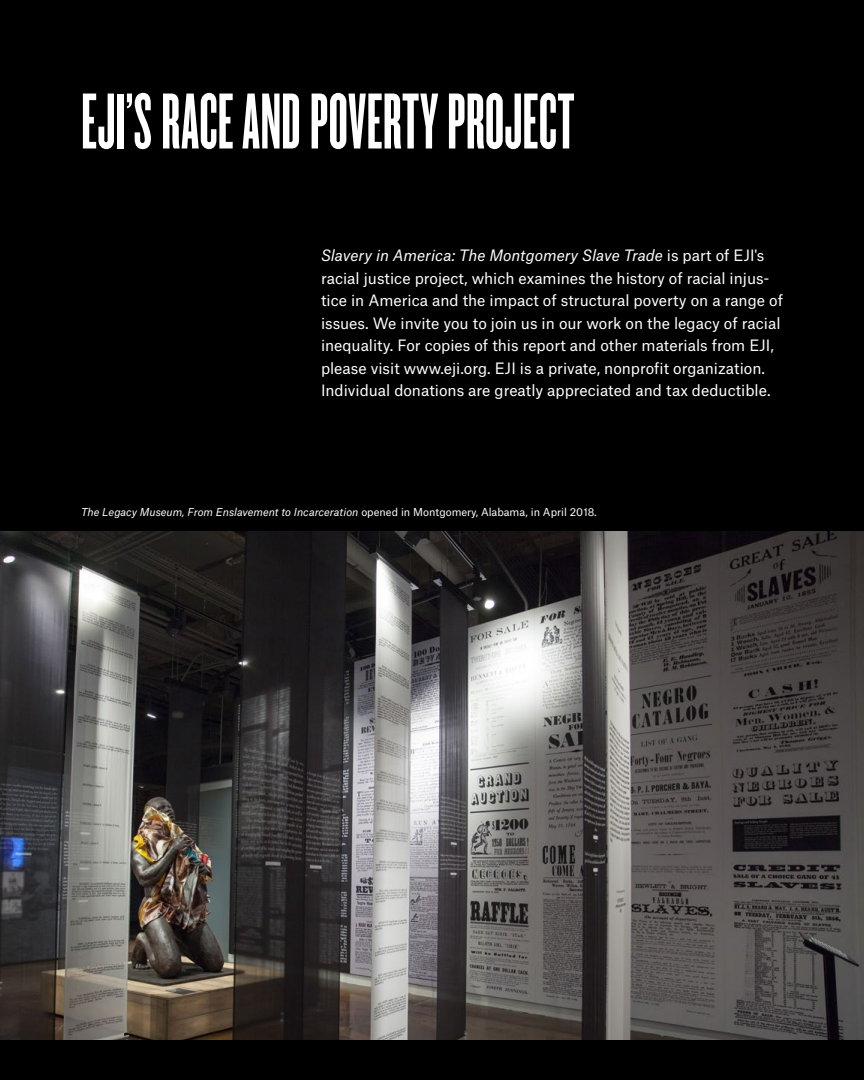
<style>
.page{position:relative;width:864px;height:1080px;background:#000}
.page>*{position:absolute;margin:0;border:0;box-sizing:border-box;transform-origin:0 0}
.t1{font:82.5px "Knockout HTF66 Full Flyweight";letter-spacing:.005em;color:#fff}
.t2{font:15px/22.5px "Atlas Grotesk";color:#fff}
.t3{font:italic 10.5px "Atlas Grotesk";color:#fff}
.s1{font-style:italic}
.s2{font-style:normal}
</style>
<div class="page">
<img style="left:0;top:531px;width:864px;height:509px">
<h1 class="t1" style="left:81px;top:80px;width:495px">EJI’S RACE AND POVERTY PROJECT</h1>
<p class="t2" style="left:321px;top:242px;width:464px"><span class="s1">Slavery in America: The Montgomery Slave Trade</span> is part of EJI's racial justice project, which examines the history of racial injus&shy;tice in America and the impact of structural poverty on a range of issues. We invite you to join us in our work on the legacy of racial inequality. For copies of this report and other materials from EJI, please visit www.eji.org. EJI is a private, nonprofit organization.<br>Individual donations are greatly appreciated and tax deductible.</p>
<p class="t3" style="left:81px;top:503px;width:517px">The Legacy Museum, From Enslavement to Incarceration <span class="s2">opened in Montgomery, Alabama, in April 2018.</span></p>
</div>
